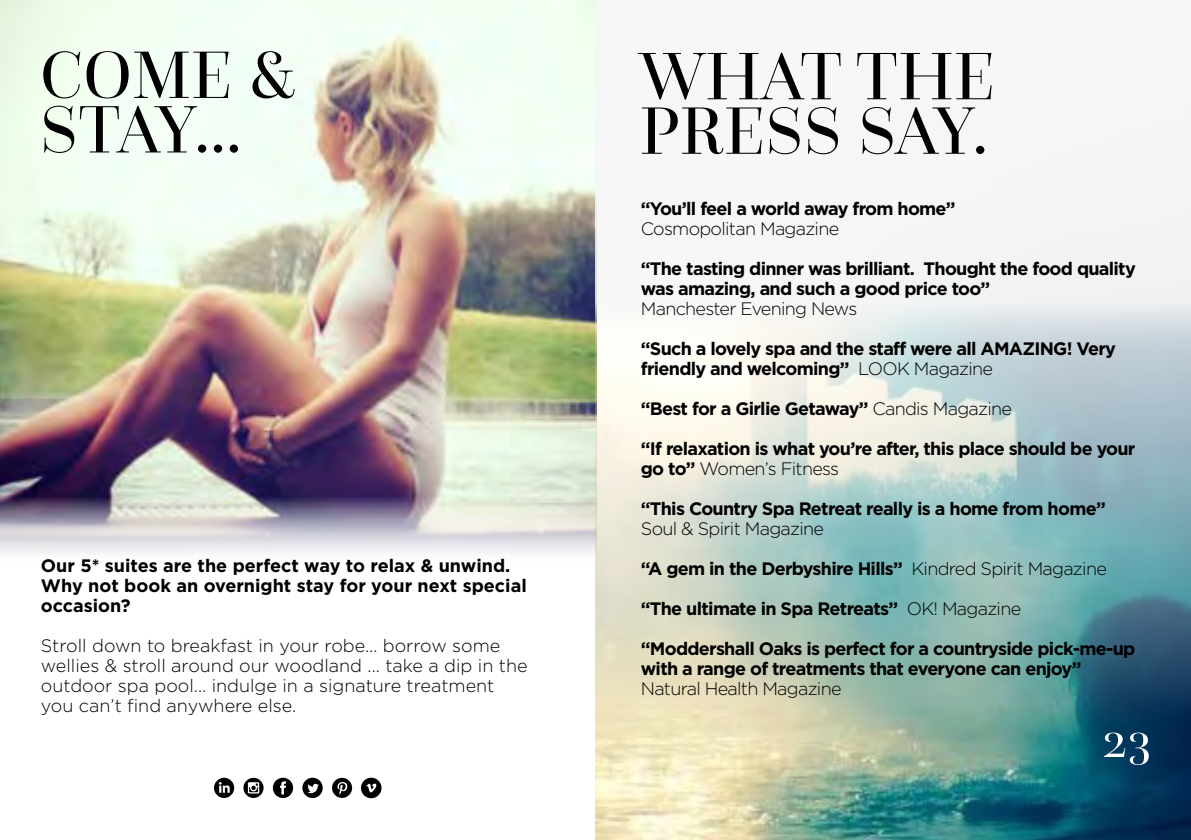
<style>
.page{position:relative;width:1191px;height:840px;background:#fff}
.page>*{position:absolute;margin:0;border:0;box-sizing:border-box;transform-origin:0 0}
.t1{font:70px/54.4px "Questa Grande";color:#000}
.t2{font:50px "Questa Grande";color:#fff}
.t3{font:700 18px/20px "Gotham";letter-spacing:-.04em;color:#000}
.t4{font:300 18px/20px "Gotham";letter-spacing:-.005em;color:#000}
.t5{font:700 18px/20px "Gotham";color:#000}
.t6{font:300 18px "Gotham";letter-spacing:-.04em;color:#000}
.s1{font-weight:300}
</style>
<div class="page">
<img style="left:0;top:0;width:595px;height:553px">
<img style="left:595px;top:359px;width:596px;height:480px">
<div style="left:595px;top:0;width:596px;height:359px;background:#f6f6f7"></div>
<svg style="left:214px;top:777px;width:20px;height:20px"></svg>
<svg style="left:273px;top:777px;width:20px;height:20px"></svg>
<svg style="left:302px;top:777px;width:21px;height:20px"></svg>
<svg style="left:332px;top:777px;width:20px;height:20px"></svg>
<svg style="left:243px;top:777px;width:20px;height:20px"></svg>
<svg style="left:361px;top:777px;width:20px;height:20px"></svg>
<h1 class="t1" style="left:40px;top:48px;width:258px">COME &amp;<br>STAY...</h1>
<p class="t5" style="left:41px;top:555px;width:487px">Our 5* suites are the perfect way to relax &amp; unwind.<br>Why not book an overnight stay for your next special occasion?</p>
<p class="t4" style="left:41px;top:635px;width:488px">Stroll down to breakfast in your robe... borrow some wellies &amp; stroll around our woodland ... take a dip in the outdoor spa pool... indulge in a signature treatment you can’t find anywhere else.</p>
<h1 class="t1" style="left:639px;top:49px;width:357px">WHAT THE<br>PRESS SAY.</h1>
<p class="t3" style="left:641px;top:198px;width:316px">“You’ll feel a world away from home”</p>
<p class="t6" style="left:641px;top:218px;width:200px">Cosmopolitan Magazine</p>
<p class="t3" style="left:641px;top:258px;width:496px">“The tasting dinner was brilliant. Thought the food quality was amazing, and such a good price too”</p>
<p class="t6" style="left:641px;top:298px;width:218px">Manchester Evening News</p>
<p class="t3" style="left:641px;top:338px;width:476px">“Such a lovely spa and the staff were all AMAZING! Very friendly and welcoming” <span class="s1">LOOK Magazine</span></p>
<p class="t3" style="left:641px;top:398px;width:373px">“Best for a Girlie Getaway” <span class="s1">Candis Magazine</span></p>
<p class="t3" style="left:641px;top:438px;width:496px">“If relaxation is what you’re after, this place should be your go to” <span class="s1">Women’s Fitness</span></p>
<p class="t3" style="left:641px;top:498px;width:466px">“This Country Spa Retreat really is a home from home”</p>
<p class="t6" style="left:641px;top:518px;width:185px">Soul &amp; Spirit Magazine</p>
<p class="t3" style="left:641px;top:558px;width:467px">“A gem in the Derbyshire Hills” <span class="s1">Kindred Spirit Magazine</span></p>
<p class="t3" style="left:641px;top:598px;width:382px">“The ultimate in Spa Retreats” <span class="s1">OK! Magazine</span></p>
<p class="t3" style="left:641px;top:638px;width:496px">“Moddershall Oaks is perfect for a countryside pick-me-up with a range of treatments that everyone can enjoy”</p>
<p class="t6" style="left:641px;top:678px;width:202px">Natural Health Magazine</p>
<h2 class="t2" style="left:1102px;top:710px;width:51px">23</h2>
</div>
